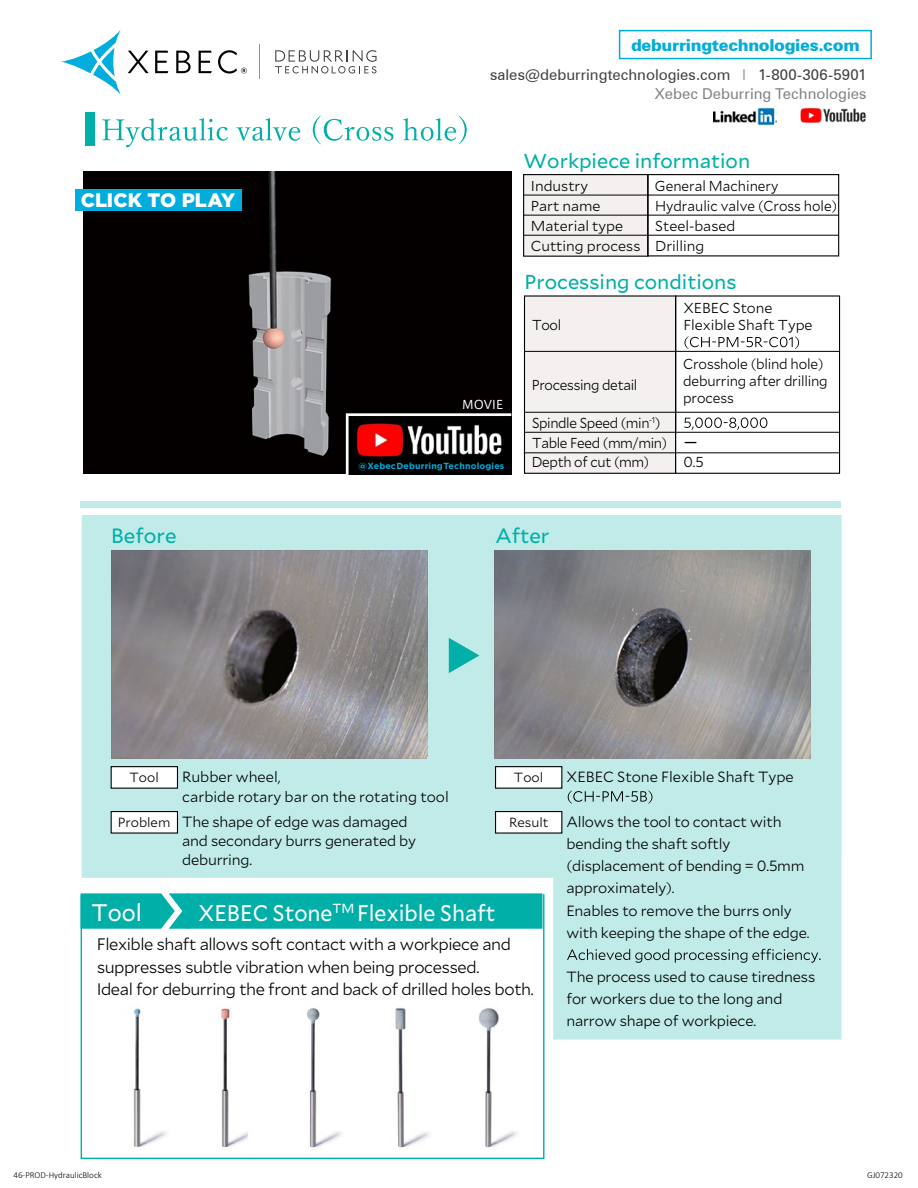
<style>
.page{position:relative;width:918px;height:1188px;background:#fff}
.page>*{position:absolute;margin:0;border:0;box-sizing:border-box;transform-origin:0 0}
.t1{font:24px "Mallory";color:#fff;scale:.95 1}
.t2{font:22.65px "Mallory";color:#fff;scale:.95 1}
.t3{font:20.7px "Mallory";color:#00afa8}
.t4{font:20.1px "Mallory";color:#00afa8}
.t5{font:900 19.5px "Gotham";letter-spacing:.005em;color:#fff}
.t6{font:300 16.65px/22.2px "Mallory";letter-spacing:-.025em;color:#000}
.t7{font:900 16.5px "Zurich BT";letter-spacing:-.02em;color:#00addc}
.t8{font:15px/19.5px "Zurich BT";color:#414042;text-align:right}
.t9{font:300 14.7px/22.2px "Mallory";letter-spacing:-.01em;color:#000}
.t10{font:300 14.4px/19.5px "Mallory";color:#000}
.t11{font:300 14.4px/19.8px "Mallory";letter-spacing:-.025em;color:#000;scale:.95 1}
.t12{font:300 14.4px/17.2px "Mallory";color:#000;scale:.96 1}
.t13{font:300 14.4px/19.8px "Mallory";color:#000;scale:.95 1}
.t14{font:300 14.4px "Mallory";letter-spacing:-.02em;color:#000;scale:.95 1}
.t15{font:300 13.35px "Mallory";color:#000}
.t16{font:11.85px "Axis Basic Pro N R";color:#fff}
.t17{font:300 9px "Calibri";color:#000}
.t18{font:700 8.85px "Gotham";letter-spacing:.02em;color:#00addc}
.s1{color:#9fa1a4}
.s2{color:#808285}
.s3{font-family:"Axis Basic Pro N R";font-weight:400}
</style>
<div class="page">
<img style="left:83px;top:172px;width:429px;height:301px">
<svg style="left:102px;top:116px;width:365px;height:31px"></svg>
<div style="left:85px;top:113px;width:9px;height:33px;background:#00afa8"></div>
<div style="left:524px;top:175px;width:124px;height:81px;background:#f4f0f0"></div>
<div style="left:523px;top:174px;width:125px;height:83px;border:1px solid #000"></div>
<div style="left:647px;top:174px;width:192px;height:82px;border:1px solid #000"></div>
<hr style="left:524px;top:195px;width:315px;height:1px;background:#000">
<hr style="left:524px;top:215px;width:315px;height:1px;background:#000">
<hr style="left:524px;top:235px;width:315px;height:1px;background:#000">
<hr style="left:648px;top:175px;width:1px;height:81px;background:#000">
<div style="left:525px;top:296px;width:151px;height:177px;background:#f4f0f0"></div>
<div style="left:524px;top:295px;width:152px;height:179px;border:1px solid #000"></div>
<div style="left:675px;top:295px;width:165px;height:179px;border:1px solid #000"></div>
<svg style="left:685px;top:336px;width:114px;height:13px"></svg>
<svg style="left:684px;top:418px;width:83px;height:12px"></svg>
<hr style="left:525px;top:351px;width:315px;height:1px;background:#000">
<hr style="left:525px;top:412px;width:315px;height:1px;background:#000">
<hr style="left:525px;top:432px;width:315px;height:1px;background:#000">
<hr style="left:675px;top:296px;width:1px;height:138px;background:#000">
<hr style="left:524px;top:452px;width:315px;height:1px;background:#000">
<div style="left:82px;top:515px;width:760px;height:525px;background:#c0ebe9"></div>
<svg style="left:449px;top:638px;width:30px;height:35px"></svg>
<div style="left:81px;top:501px;width:760px;height:6px;background:#c0ebe9"></div>
<div style="left:111px;top:767px;width:66px;height:21px;background:#fff"></div>
<div style="left:111px;top:766px;width:67px;height:23px;border:1px solid #000"></div>
<div style="left:111px;top:812px;width:66px;height:21px;background:#fff"></div>
<div style="left:111px;top:811px;width:67px;height:23px;border:1px solid #000"></div>
<div style="left:496px;top:767px;width:66px;height:21px;background:#fff"></div>
<div style="left:495px;top:766px;width:67px;height:23px;border:1px solid #000"></div>
<div style="left:496px;top:812px;width:66px;height:21px;background:#fff"></div>
<div style="left:495px;top:811px;width:67px;height:23px;border:1px solid #000"></div>
<svg style="left:568px;top:791px;width:84px;height:13px"></svg>
<svg style="left:567px;top:949px;width:254px;height:14px;background:#a0c4c2"></svg>
<svg style="left:82px;top:892px;width:115px;height:1px"></svg>
<svg style="left:80px;top:893px;width:465px;height:267px"></svg>
<img style="left:111px;top:551px;width:317px;height:208px">
<img style="left:494px;top:551px;width:316px;height:208px">
<img style="left:714px;top:107px;width:63px;height:19px">
<img style="left:800px;top:108px;width:66px;height:15px">
<svg style="left:176px;top:51px;width:15px;height:22px"></svg>
<svg style="left:155px;top:51px;width:13px;height:22px"></svg>
<svg style="left:199px;top:51px;width:13px;height:22px"></svg>
<svg style="left:218px;top:50px;width:29px;height:24px"></svg>
<svg style="left:128px;top:51px;width:21px;height:22px"></svg>
<svg style="left:62px;top:30px;width:59px;height:64px"></svg>
<svg style="left:275px;top:50px;width:102px;height:24px"></svg>
<hr style="left:259px;top:45px;width:1px;height:34px;background:#231f20">
<div style="left:619px;top:30px;width:253px;height:29px;border:2px solid #00addc"></div>
<div style="left:75px;top:189px;width:167px;height:21px;background:#00addc"></div>
<svg style="left:345px;top:412px;width:167px;height:63px;background:#4f3030"></svg>
<p class="t7" style="left:631px;top:35px;width:230px">deburringtechnologies.com</p>
<h3 class="t5" style="left:81px;top:189px;width:156px">CLICK TO PLAY</h3>
<p class="t8" style="left:490px;top:64px;width:378px">sales@deburringtechnologies.com <span class="s1">I</span> 1-800-306-5901<br><span class="s2">Xebec Deburring Technologies</span></p>
<h3 class="t4" style="left:524px;top:146px;width:228px">Workpiece information</h3>
<p class="t10" style="left:531px;top:176px;width:71px">Industry<br>Part name</p>
<p class="t13" style="left:655px;top:175px;width:193px">General Machinery<br>Hydraulic valve (Cross hole)</p>
<p class="t10" style="left:531px;top:216px;width:111px">Material type<br>Cutting process</p>
<p class="t10" style="left:655px;top:216px;width:82px">Steel-based<br>Drilling</p>
<p class="t16" style="left:462px;top:396px;width:42px">MOVIE</p>
<p class="t18" style="left:358px;top:461px;width:147px">@XebecDeburringTechnologies</p>
<h3 class="t4" style="left:525px;top:267px;width:213px">Processing conditions</h3>
<p class="t10" style="left:683px;top:298px;width:131px;line-height:17.2px">XEBEC Stone<br>Flexible Shaft Type</p>
<p class="t12" style="left:683px;top:354px;width:152px">Crosshole (blind hole) deburring after drilling process</p>
<p class="t11" style="left:532px;top:412px;width:176px">Spindle Speed (min<sup>-1</sup>)<br>Table Feed (mm/min) <span class="s3">ー<br></span>Depth of cut (mm)</p>
<p class="t13" style="left:532px;top:314px;width:32px">Tool</p>
<p class="t14" style="left:532px;top:374px;width:112px">Processing detail</p>
<p class="t10" style="left:683px;top:452px;width:22px">0.5</p>
<h3 class="t3" style="left:111px;top:521px;width:67px">Before</h3>
<h3 class="t3" style="left:496px;top:521px;width:55px">After</h3>
<p class="t15" style="left:130px;top:768px;width:31px">Tool</p>
<p class="t15" style="left:118px;top:813px;width:54px">Problem</p>
<p class="t9" style="left:182px;top:767px;width:268px;line-height:19.2px">Rubber wheel,<br>carbide rotary bar on the rotating tool</p>
<p class="t9" style="left:182px;top:811px;width:236px;line-height:19.2px">The shape of edge was damaged and secondary burrs generated by deburring.</p>
<h1 class="t1" style="left:92px;top:895px;width:55px">Tool</h1>
<h2 class="t2" style="left:198px;top:896px;width:314px">XEBEC Stone<sup>TM</sup> Flexible Shaft</h2>
<p class="t15" style="left:514px;top:768px;width:31px">Tool</p>
<p class="t15" style="left:509px;top:813px;width:41px">Result</p>
<p class="t6" style="left:97px;top:933px;width:438px">Flexible shaft allows soft contact with a workpiece and suppresses subtle vibration when being processed.<br>Ideal for deburring the front and back of drilled holes both.</p>
<p class="t9" style="left:567px;top:765px;width:229px">XEBEC Stone Flexible Shaft Type</p>
<p class="t9" style="left:566px;top:810px;width:245px">Allows the tool to contact with bending the shaft softly (displacement of bending = 0.5mm approximately).<br>Enables to remove the burrs only with keeping the shape of the edge.</p>
<p class="t9" style="left:566px;top:965px;width:250px">The process used to cause tiredness for workers due to the long and narrow shape of workpiece.</p>
<p class="t17" style="left:14px;top:1170px;width:90px">46-PROD-HydraulicBlock</p>
<p class="t17" style="left:867px;top:1170px;width:37px">GJ072320</p>
</div>
